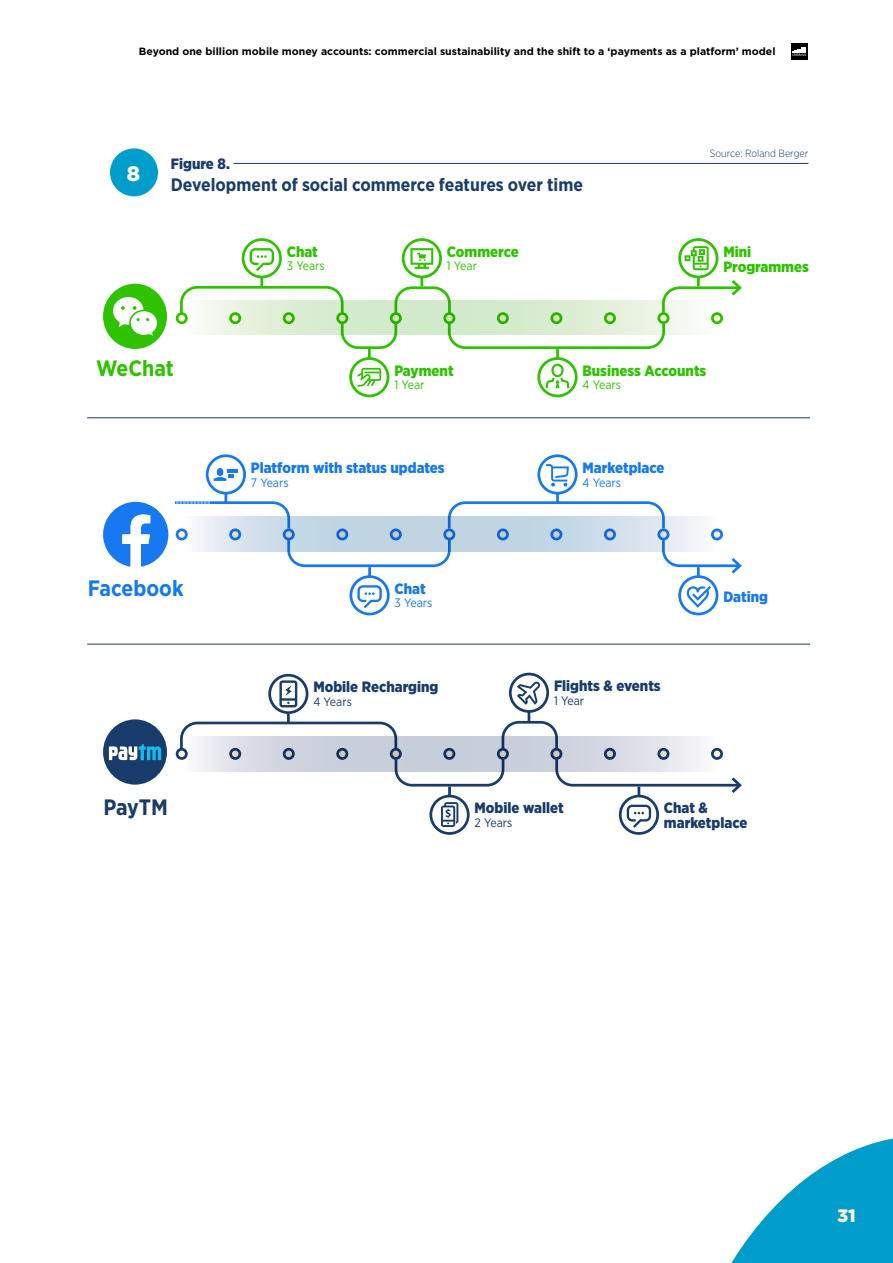
<style>
.page{position:relative;width:893px;height:1263px;background:#fff}
.page>*{position:absolute;margin:0;border:0;box-sizing:border-box;transform-origin:0 0}
.t1{font:700 22.2px "Gotham Narrow";color:#1778f2}
.t2{font:700 22.2px "Gotham Narrow";color:#2ec200}
.t3{font:700 22.2px "Gotham Narrow";letter-spacing:-.005em;color:#193c6c}
.t4{font:900 21px "Gotham";color:#fff}
.t5{font:700 18px "Gotham Narrow";color:#193c6c}
.t6{font:900 18px "Gotham";color:#fff3d7}
.t7{font:900 15px/15px "Gotham Narrow";color:#193c6c}
.t8{font:900 15px/15px "Gotham Narrow";color:#2ec200}
.t9{font:900 15px "Gotham Narrow";color:#1778f2}
.t10{font:12.3px "Gotham Narrow";color:#2ec200}
.t11{font:12.3px "Gotham Narrow";color:#1778f2}
.t12{font:12.3px "Gotham Narrow";color:#193c6c}
.t13{font:700 10.5px "Gotham";color:#000}
.t14{font:300 10.5px "Gotham Narrow";color:#193c6c}
</style>
<div class="page">
<div style="left:110px;top:148px;width:48px;height:48px;background:#009dcc;border-radius:50%"></div>
<hr style="left:234px;top:163px;width:574px;height:1px;background:#193c6c">
<div style="left:177px;top:530px;width:9px;height:9px;background:#fff7e0;border-radius:50%"></div>
<div style="left:176px;top:528px;width:12px;height:12px;border:3px solid #1778f2;border-radius:50%"></div>
<div style="left:712px;top:530px;width:10px;height:9px;background:#fff7e0;border-radius:50%"></div>
<div style="left:711px;top:528px;width:12px;height:12px;border:3px solid #1778f2;border-radius:50%"></div>
<div style="left:206px;top:454px;width:40px;height:40px;border:3px solid #1778f2;border-radius:50%"></div>
<div style="left:537px;top:454px;width:41px;height:40px;border:3px solid #1778f2;border-radius:50%"></div>
<svg style="left:448px;top:493px;width:217px;height:23px"></svg>
<svg style="left:357px;top:585px;width:25px;height:23px"></svg>
<div style="left:350px;top:575px;width:40px;height:40px;border:3px solid #1778f2;border-radius:50%"></div>
<div style="left:678px;top:575px;width:40px;height:40px;border:3px solid #1778f2;border-radius:50%"></div>
<svg style="left:661px;top:537px;width:81px;height:40px"></svg>
<svg style="left:103px;top:502px;width:65px;height:65px"></svg>
<svg style="left:286px;top:551px;width:166px;height:26px"></svg>
<svg style="left:175px;top:493px;width:115px;height:38px"></svg>
<svg style="left:546px;top:464px;width:23px;height:22px"></svg>
<svg style="left:214px;top:468px;width:24px;height:13px"></svg>
<svg style="left:685px;top:586px;width:26px;height:22px"></svg>
<svg style="left:182px;top:516px;width:535px;height:35px;background:#c4d7e8"></svg>
<div style="left:242px;top:238px;width:40px;height:40px;border:3px solid #2ec200;border-radius:50%"></div>
<div style="left:402px;top:238px;width:40px;height:40px;border:3px solid #2ec200;border-radius:50%"></div>
<div style="left:678px;top:238px;width:40px;height:40px;border:3px solid #2ec200;border-radius:50%"></div>
<svg style="left:250px;top:248px;width:24px;height:23px"></svg>
<div style="left:349px;top:357px;width:40px;height:40px;border:3px solid #2ec200;border-radius:50%"></div>
<div style="left:537px;top:357px;width:41px;height:40px;border:3px solid #2ec200;border-radius:50%"></div>
<svg style="left:685px;top:246px;width:24px;height:24px"></svg>
<svg style="left:410px;top:248px;width:23px;height:21px"></svg>
<div style="left:103px;top:284px;width:64px;height:65px;background:#2ec200;border-radius:50%"></div>
<svg style="left:113px;top:297px;width:44px;height:39px"></svg>
<div style="left:176px;top:312px;width:12px;height:12px;border:3px solid #2ec200;border-radius:50%"></div>
<svg style="left:179px;top:277px;width:563px;height:111px"></svg>
<svg style="left:182px;top:300px;width:535px;height:35px;background:#d5eccc"></svg>
<div style="left:176px;top:748px;width:12px;height:12px;border:3px solid #193c6c;border-radius:50%"></div>
<div style="left:103px;top:719px;width:64px;height:66px;background:#193c6c;border-radius:50%"></div>
<svg style="left:109px;top:744px;width:52px;height:16px"></svg>
<div style="left:268px;top:674px;width:40px;height:40px;border:3px solid #193c6c;border-radius:50%"></div>
<div style="left:509px;top:673px;width:40px;height:40px;border:3px solid #193c6c;border-radius:50%"></div>
<div style="left:429px;top:795px;width:41px;height:40px;border:3px solid #193c6c;border-radius:50%"></div>
<svg style="left:627px;top:805px;width:24px;height:23px"></svg>
<div style="left:619px;top:795px;width:40px;height:40px;border:3px solid #193c6c;border-radius:50%"></div>
<svg style="left:441px;top:802px;width:17px;height:25px"></svg>
<svg style="left:179px;top:680px;width:563px;height:116px"></svg>
<svg style="left:182px;top:736px;width:535px;height:35px;background:#cad0db"></svg>
<hr style="left:87px;top:417px;width:723px;height:1px;background:#193c6c">
<hr style="left:87px;top:644px;width:723px;height:1px;background:#193c6c">
<div style="left:791px;top:43px;width:17px;height:17px;background:#000"></div>
<svg style="left:792px;top:47px;width:15px;height:9px"></svg>
<svg style="left:731px;top:1138px;width:162px;height:125px"></svg>
<p class="t13" style="left:139px;top:44px;width:638px">Beyond one billion mobile money accounts: commercial sustainability and the shift to a ‘payments as a platform’ model</p>
<h2 class="t4" style="left:127px;top:159px;width:15px">8</h2>
<h3 class="t7" style="left:171px;top:156px;width:61px">Figure 8.</h3>
<h3 class="t5" style="left:171px;top:174px;width:414px">Development of social commerce features over time</h3>
<h3 class="t8" style="left:287px;top:244px;width:33px">Chat</h3>
<p class="t10" style="left:287px;top:258px;width:39px">3 Years</p>
<h3 class="t8" style="left:447px;top:244px;width:73px">Commerce</h3>
<p class="t10" style="left:447px;top:258px;width:32px">1 Year</p>
<p class="t14" style="left:710px;top:147px;width:100px">Source: Roland Berger</p>
<h3 class="t8" style="left:723px;top:244px;width:87px">Mini<br>Programmes</h3>
<h1 class="t2" style="left:96px;top:354px;width:79px">WeChat</h1>
<h1 class="t1" style="left:88px;top:574px;width:97px">Facebook</h1>
<h3 class="t8" style="left:394px;top:363px;width:61px">Payment</h3>
<p class="t10" style="left:394px;top:377px;width:32px">1 Year</p>
<h3 class="t9" style="left:251px;top:458px;width:195px">Platform with status updates</h3>
<p class="t11" style="left:251px;top:475px;width:39px">7 Years</p>
<h3 class="t9" style="left:395px;top:579px;width:33px">Chat</h3>
<p class="t11" style="left:395px;top:595px;width:39px">3 Years</p>
<h3 class="t7" style="left:313px;top:679px;width:126px">Mobile Recharging</h3>
<p class="t12" style="left:313px;top:694px;width:40px">4 Years</p>
<h3 class="t8" style="left:582px;top:363px;width:125px">Business Accounts</h3>
<p class="t10" style="left:582px;top:377px;width:40px">4 Years</p>
<h3 class="t9" style="left:582px;top:458px;width:84px">Marketplace</h3>
<p class="t11" style="left:582px;top:475px;width:40px">4 Years</p>
<h3 class="t7" style="left:554px;top:678px;width:108px">Flights &amp; events</h3>
<p class="t12" style="left:554px;top:693px;width:32px">1 Year</p>
<h3 class="t9" style="left:723px;top:587px;width:46px">Dating</h3>
<h1 class="t3" style="left:103px;top:793px;width:66px">PayTM</h1>
<h3 class="t7" style="left:664px;top:800px;width:85px">Chat &amp; marketplace</h3>
<h3 class="t7" style="left:475px;top:800px;width:91px">Mobile wallet</h3>
<p class="t12" style="left:475px;top:815px;width:39px">2 Years</p>
<h3 class="t6" style="left:837px;top:1203px;width:20px">31</h3>
</div>
